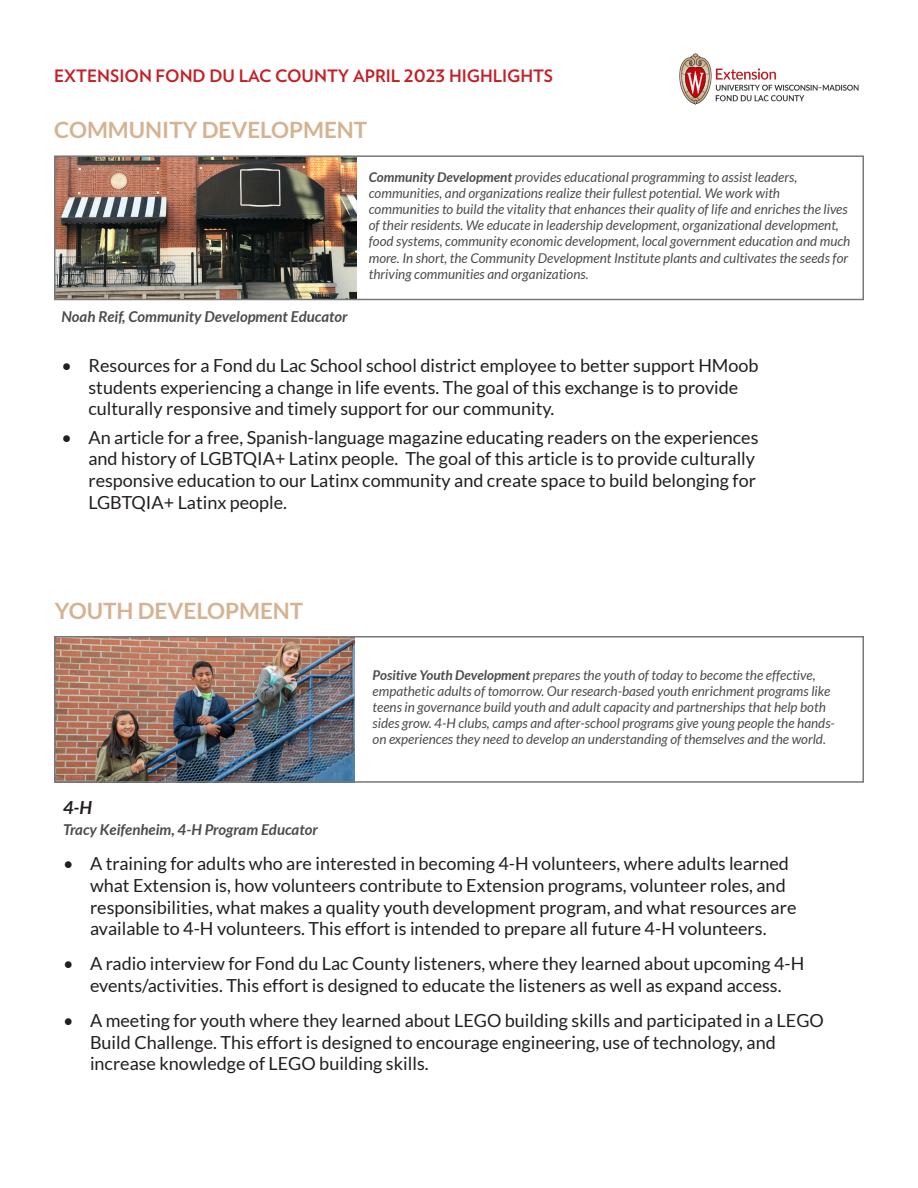
<style>
.page{position:relative;width:918px;height:1188px;background:#fff}
.page>*{position:absolute;margin:0;border:0;box-sizing:border-box;transform-origin:0 0}
.t1{font:700 22.5px "Lato";color:#d5b392}
.t2{font:18px/21.6px "Lato";color:#231f20}
.t3{font:italic 700 18px "Lato";color:#231f20}
.t4{font:700 17.1px "Verlag";color:#c42027}
.t5{font:italic 700 15px "Lato";color:#4b4c4d}
.t6{font:italic 13.5px/16.2px "Lato";color:#4b4c4d}
.s1{font-weight:700}
</style>
<div class="page">
<img style="left:680px;top:54px;width:179px;height:51px">
<img style="left:57px;top:158px;width:299px;height:139px">
<div style="left:54px;top:155px;width:810px;height:145px;border:2px solid #76787b"></div>
<img style="left:57px;top:639px;width:297px;height:141px">
<div style="left:54px;top:636px;width:810px;height:147px;border:2px solid #76787b"></div>
<p class="t4" style="left:54px;top:63px;width:501px">EXTENSION FOND DU LAC COUNTY APRIL 2023 HIGHLIGHTS</p>
<p class="t1" style="left:54px;top:116px;width:315px">COMMUNITY DEVELOPMENT</p>
<p class="t6" style="left:369px;top:169px;width:483px"><span class="s1">Community Development</span> provides educational programming to assist leaders, communities, and organizations realize their fullest potential. We work with communities to build the vitality that enhances their quality of life and enriches the lives of their residents. We educate in leadership development, organizational development, food systems, community economic development, local government education and much more. In short, the Community Development Institute plants and cultivates the seeds for thriving communities and organizations.</p>
<p class="t5" style="left:62px;top:308px;width:288px">Noah Reif, Community Development Educator</p>
<p class="t2" style="left:88px;top:355px;width:672px;text-indent:-27px">• Resources for a Fond du Lac School school district employee to better support HMoob students experiencing a change in life events. The goal of this exchange is to provide culturally responsive and timely support for our community.</p>
<p class="t2" style="left:88px;top:426px;width:672px;text-indent:-27px">• An article for a free, Spanish-language magazine educating readers on the experiences and history of LGBTQIA+ Latinx people. The goal of this article is to provide culturally responsive education to our Latinx community and create space to build belonging for LGBTQIA+ Latinx people.</p>
<p class="t1" style="left:55px;top:598px;width:250px">YOUTH DEVELOPMENT</p>
<p class="t6" style="left:373px;top:667px;width:464px"><span class="s1">Positive Youth Development</span> prepares the youth of today to become the effective, empathetic adults of tomorrow. Our research-based youth enrichment programs like teens in governance build youth and adult capacity and partnerships that help both sides grow. 4-H clubs, camps and after-school programs give young people the hands&shy;on experiences they need to develop an understanding of themselves and the world.</p>
<p class="t3" style="left:63px;top:797px;width:30px">4-H</p>
<p class="t5" style="left:63px;top:821px;width:256px">Tracy Keifenheim, 4-H Program Educator</p>
<p class="t2" style="left:90px;top:853px;width:708px;text-indent:-27px">• A training for adults who are interested in becoming 4-H volunteers, where adults learned what Extension is, how volunteers contribute to Extension programs, volunteer roles, and responsibilities, what makes a quality youth development program, and what resources are available to 4-H volunteers. This effort is intended to prepare all future 4-H volunteers.</p>
<p class="t2" style="left:63px;top:953px;width:743px;text-align:center">• A radio interview for Fond du Lac County listeners, where they learned about upcoming 4-H events/activities. This effort is designed to educate the listeners as well as expand access.</p>
<p class="t2" style="left:90px;top:1009px;width:735px;text-indent:-27px">• A meeting for youth where they learned about LEGO building skills and participated in a LEGO<br>Build Challenge. This effort is designed to encourage engineering, use of technology, and increase knowledge of LEGO building skills.</p>
</div>
